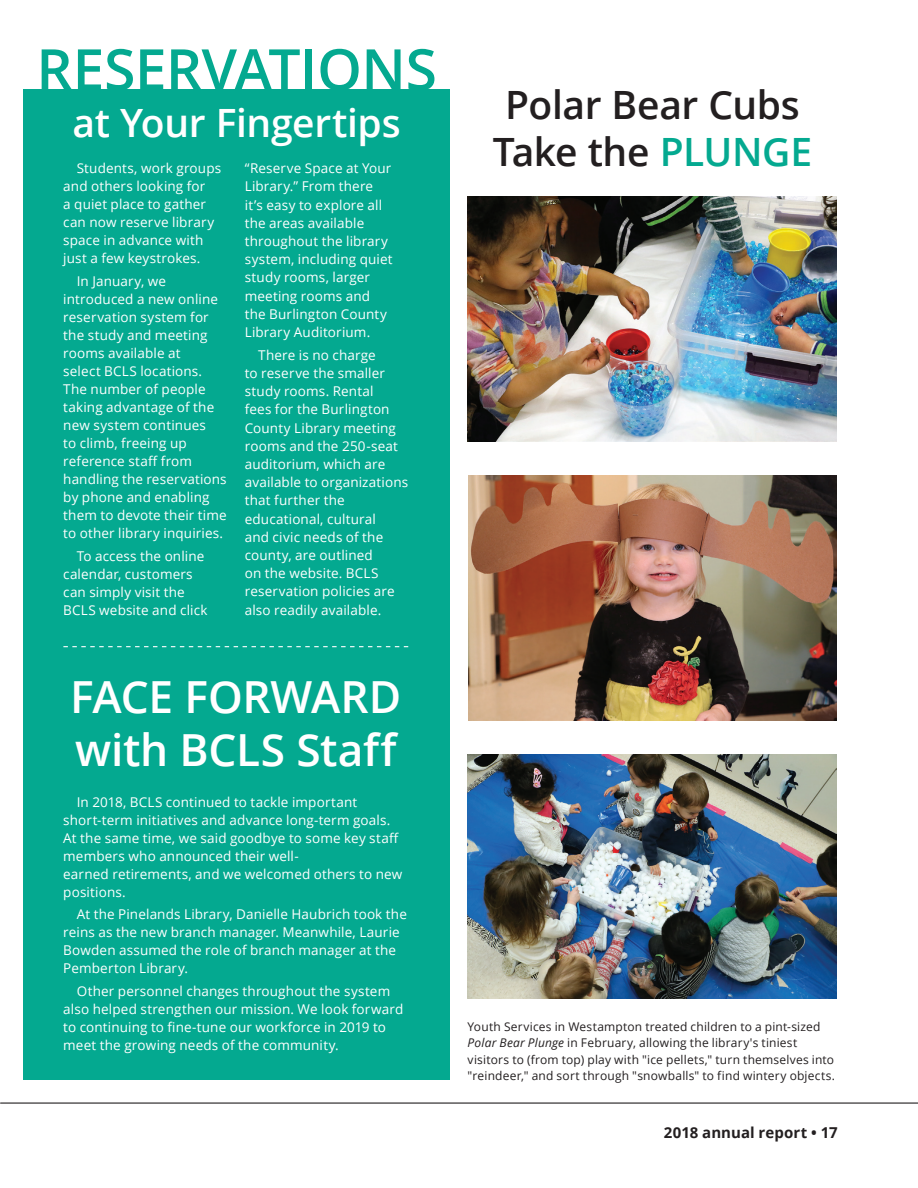
<style>
.page{position:relative;width:918px;height:1188px;background:#fff}
.page>*{position:absolute;margin:0;border:0;box-sizing:border-box;transform-origin:0 0}
.t1{font:600 57px "Open Sans";letter-spacing:-.01em;color:#04a990}
.t2{font:600 44.25px/53.1px "Open Sans";letter-spacing:-.01em;color:#fff}
.t3{font:600 39px/46.8px "Open Sans";letter-spacing:-.01em;color:#231f20;text-align:center}
.t4{font:600 39px "Open Sans";letter-spacing:-.01em;color:#fff}
.t5{font:700 15px "Open Sans";letter-spacing:.005em;color:#231f20}
.t6{font:13.5px/18px "Open Sans";letter-spacing:.01em;color:#fff}
.t7{font:12px/16.5px "Open Sans";letter-spacing:.015em;color:#231f20}
.s1{color:#04a990}
.s2{font-style:italic}
</style>
<div class="page">
<hr style="left:1px;top:1102px;width:917px;height:2px;background:#231f20">
<img style="left:468px;top:196px;width:369px;height:245px">
<img style="left:467px;top:754px;width:370px;height:245px">
<img style="left:468px;top:475px;width:369px;height:245px">
<div style="left:23px;top:90px;width:427px;height:990px;background:#04a990"></div>
<svg style="left:63px;top:646px;width:345px;height:1px"></svg>
<h1 class="t1" style="left:36px;top:30px;width:402px">RESERVATIONS</h1>
<h3 class="t4" style="left:73px;top:96px;width:330px">at Your Fingertips</h3>
<p class="t6" style="left:63px;top:159px;width:159px;text-indent:14px">Students, work groups and others looking for<br>a quiet place to gather can now reserve library space in advance with just a few keystrokes.</p>
<p class="t6" style="left:63px;top:272px;width:165px;text-indent:14px">In January, we introduced a new online reservation system for the study and meeting rooms available at<br>select BCLS locations.<br>The number of people taking advantage of the new system continues<br>to climb, freeing up reference staff from handling the reservations by phone and enabling them to devote their time to other library inquiries.</p>
<p class="t6" style="left:63px;top:546px;width:146px;text-indent:14px">To access the online calendar, customers can simply visit the<br>BCLS website and click</p>
<p class="t6" style="left:245px;top:159px;width:149px">“Reserve Space at Your<br>Library.” From there it’s easy to explore all the areas available throughout the library system, including quiet study rooms, larger meeting rooms and the Burlington County<br>Library Auditorium.</p>
<p class="t6" style="left:245px;top:345px;width:165px;text-indent:14px">There is no charge<br>to reserve the smaller study rooms. Rental<br>fees for the Burlington<br>County Library meeting rooms and the 250-seat auditorium, which are available to organizations that further the educational, cultural<br>and civic needs of the county, are outlined<br>on the website. BCLS reservation policies are also readily available.</p>
<h2 class="t2" style="left:70px;top:669px;width:333px">FACE FORWARD with BCLS Staff</h2>
<p class="t6" style="left:63px;top:792px;width:341px;text-indent:14px">In 2018, BCLS continued to tackle important short-term initiatives and advance long-term goals.<br>At the same time, we said goodbye to some key staff members who announced their well-<br>earned retirements, and we welcomed others to new positions.</p>
<p class="t6" style="left:63px;top:905px;width:345px;text-indent:14px">At the Pinelands Library, Danielle Haubrich took the reins as the new branch manager. Meanwhile, Laurie Bowden assumed the role of branch manager at the Pemberton Library.</p>
<p class="t6" style="left:63px;top:981px;width:342px;text-indent:14px">Other personnel changes throughout the system also helped strengthen our mission. We look forward to continuing to fine-tune our workforce in 2019 to meet the growing needs of the community.</p>
<h3 class="t3" style="left:493px;top:81px;width:321px">Polar Bear Cubs<br>Take the <span class="s1">PLUNGE</span></h3>
<p class="t7" style="left:468px;top:1018px;width:369px">Youth Services in Westampton treated children to a pint-sized <span class="s2">Polar Bear Plunge</span> in February, allowing the library's tiniest visitors to (from top) play with "ice pellets," turn themselves into "reindeer," and sort through "snowballs" to find wintery objects.</p>
<p class="t5" style="left:664px;top:1122px;width:175px">2018 annual report • 17</p>
</div>
